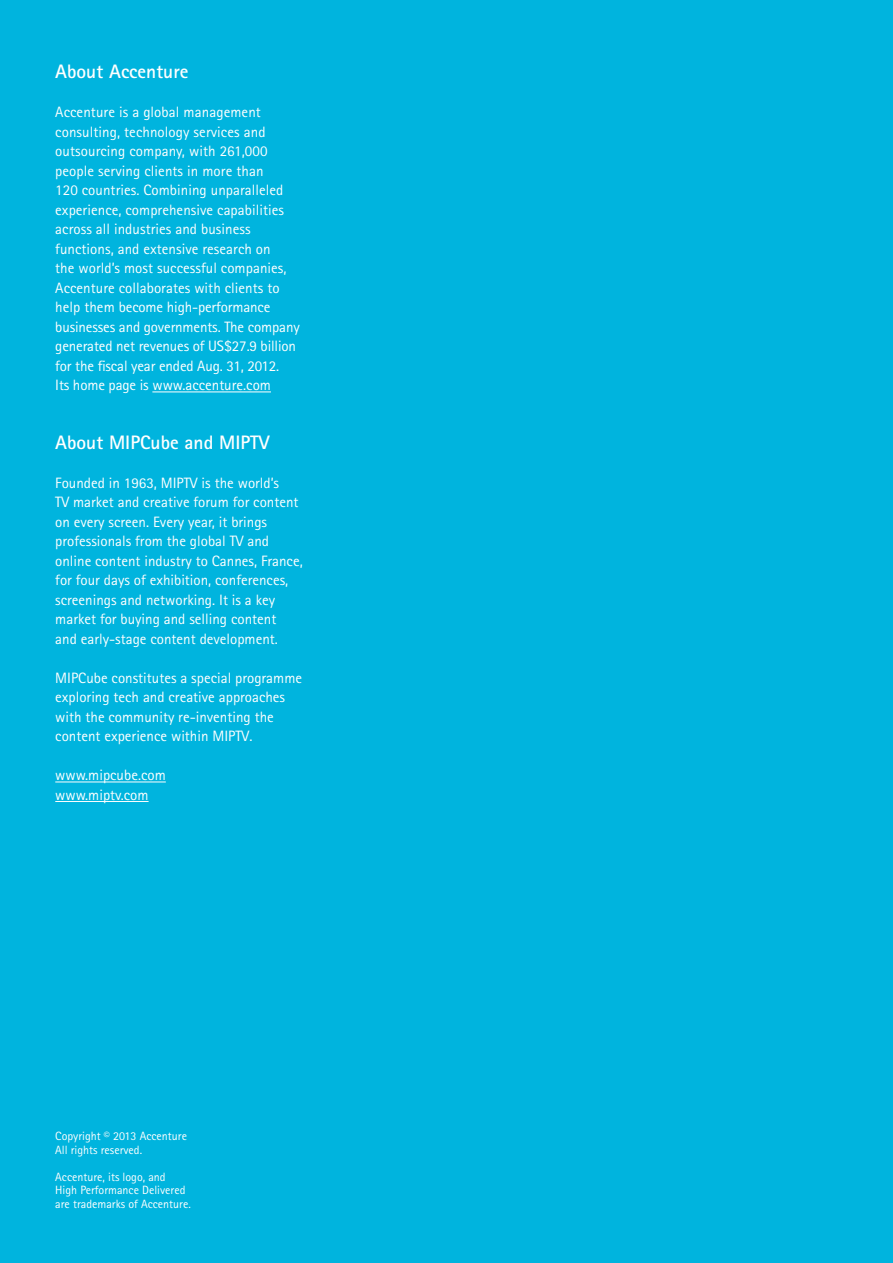
<style>
.page{position:relative;width:893px;height:1263px;background:#00b4de}
.page>*{position:absolute;margin:0;border:0;box-sizing:border-box;transform-origin:0 0}
.t1{font:700 19.5px "Agfa Rotis Sans Serif";color:#fff}
.t2{font:15px/19.5px "Agfa Rotis Sans Serif";color:#fff}
.t3{font:12px/13.5px "Agfa Rotis Sans Serif";color:#fff}
</style>
<div class="page">
<hr style="left:152px;top:392px;width:119px;height:1px;background:#fff">
<hr style="left:55px;top:782px;width:111px;height:1px;background:#fff">
<hr style="left:55px;top:801px;width:94px;height:1px;background:#fff">
<h1 class="t1" style="left:55px;top:59px;width:135px">About Accenture</h1>
<p class="t2" style="left:55px;top:102px;width:246px">Accenture is a global management consulting, technology services and outsourcing company, with 261,000 people serving clients in more than<br>120 countries. Combining unparalleled experience, comprehensive capabilities across all industries and business functions, and extensive research on<br>the world’s most successful companies, Accenture collaborates with clients to help them become high-performance businesses and governments. The company generated net revenues of US$27.9 billion for the fiscal year ended Aug. 31, 2012.<br>Its home page is www.accenture.com</p>
<h1 class="t1" style="left:55px;top:430px;width:216px">About MIPCube and MIPTV</h1>
<p class="t2" style="left:55px;top:473px;width:249px">Founded in 1963, MIPTV is the world’s<br>TV market and creative forum for content on every screen. Every year, it brings professionals from the global TV and online content industry to Cannes, France, for four days of exhibition, conferences, screenings and networking. It is a key market for buying and selling content<br>and early-stage content development.</p>
<p class="t2" style="left:55px;top:668px;width:248px">MIPCube constitutes a special programme exploring tech and creative approaches with the community re-inventing the content experience within MIPTV.</p>
<p class="t2" style="left:55px;top:765px;width:112px">www.mipcube.com www.miptv.com</p>
<p class="t3" style="left:55px;top:1129px;width:133px">Copyright © 2013 Accenture<br>All rights reserved.</p>
<p class="t3" style="left:55px;top:1170px;width:137px">Accenture, its logo, and<br>High Performance Delivered are trademarks of Accenture.</p>
</div>
